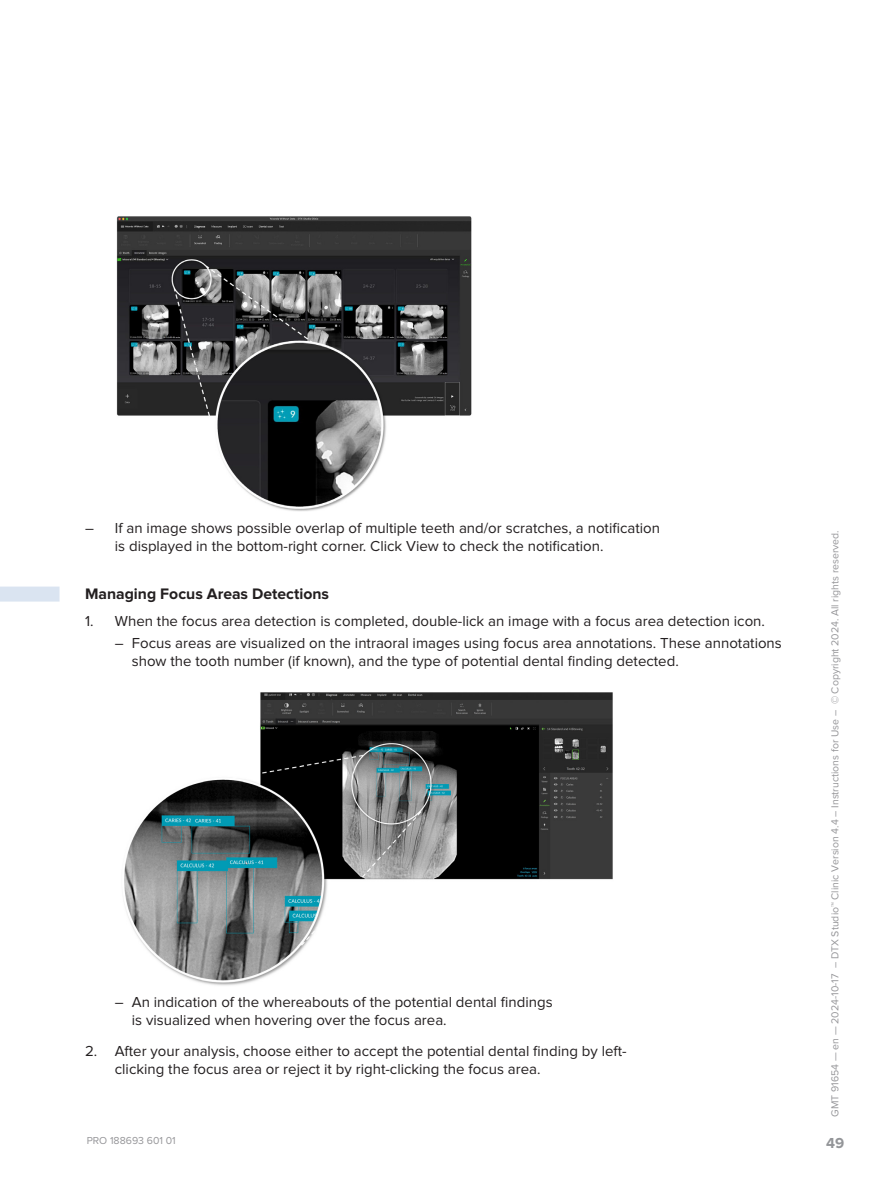
<style>
.page{position:relative;width:893px;height:1191px;background:#fff}
.page>*{position:absolute;margin:0;border:0;box-sizing:border-box;transform-origin:0 0}
.Header_3__Instructions{font:700 15.75px "Proxima Nova";color:#231f20}
.t1{font:15px/18px "Proxima Nova";color:#231f20}
.t2{font:700 15px "Proxima Nova";color:#939598}
.t3{font:10.5px "Proxima Nova";color:#969699}
</style>
<div class="page">
<div style="left:0;top:586px;width:60px;height:15px;background:#dae4f1"></div>
<img style="left:116px;top:216px;width:356px;height:295px">
<svg style="left:124px;top:692px;width:489px;height:294px"></svg>
<p class="t1" style="left:115px;top:519px;width:547px;text-indent:-30px">– If an image shows possible overlap of multiple teeth and/or scratches, a notification is displayed in the bottom-right corner. Click View to check the notification.</p>
<p class="Header_3__Instructions" style="left:85px;top:587px;width:246px">Managing Focus Areas Detections</p>
<p class="t1" style="left:85px;top:612px;width:681px">1. When the focus area detection is completed, double-lick an image with a focus area detection icon.</p>
<p class="t1" style="left:132px;top:635px;width:652px;text-indent:-17px">– Focus areas are visualized on the intraoral images using focus area annotations. These annotations show the tooth number (if known), and the type of potential dental finding detected.</p>
<p class="t1" style="left:132px;top:994px;width:422px;text-indent:-17px">– An indication of the whereabouts of the potential dental findings is visualized when hovering over the focus area.</p>
<p class="t1" style="left:115px;top:1042px;width:513px;text-indent:-30px">2. After your analysis, choose either to accept the potential dental finding by left&shy;clicking the focus area or reject it by right-clicking the focus area.</p>
<p class="t3" style="left:87px;top:1135px;width:90px">PRO 188693 601 01</p>
<p class="t3" style="left:830px;top:1116px;width:588px;rotate:-90deg">GMT 91654 — en — 2024-10-17 – DTX Studio™ Clinic Version 4.4 – Instructions for Use – © Copyright 2024. All rights reserved.</p>
<p class="t2" style="left:826px;top:1135px;width:20px">49</p>
</div>
